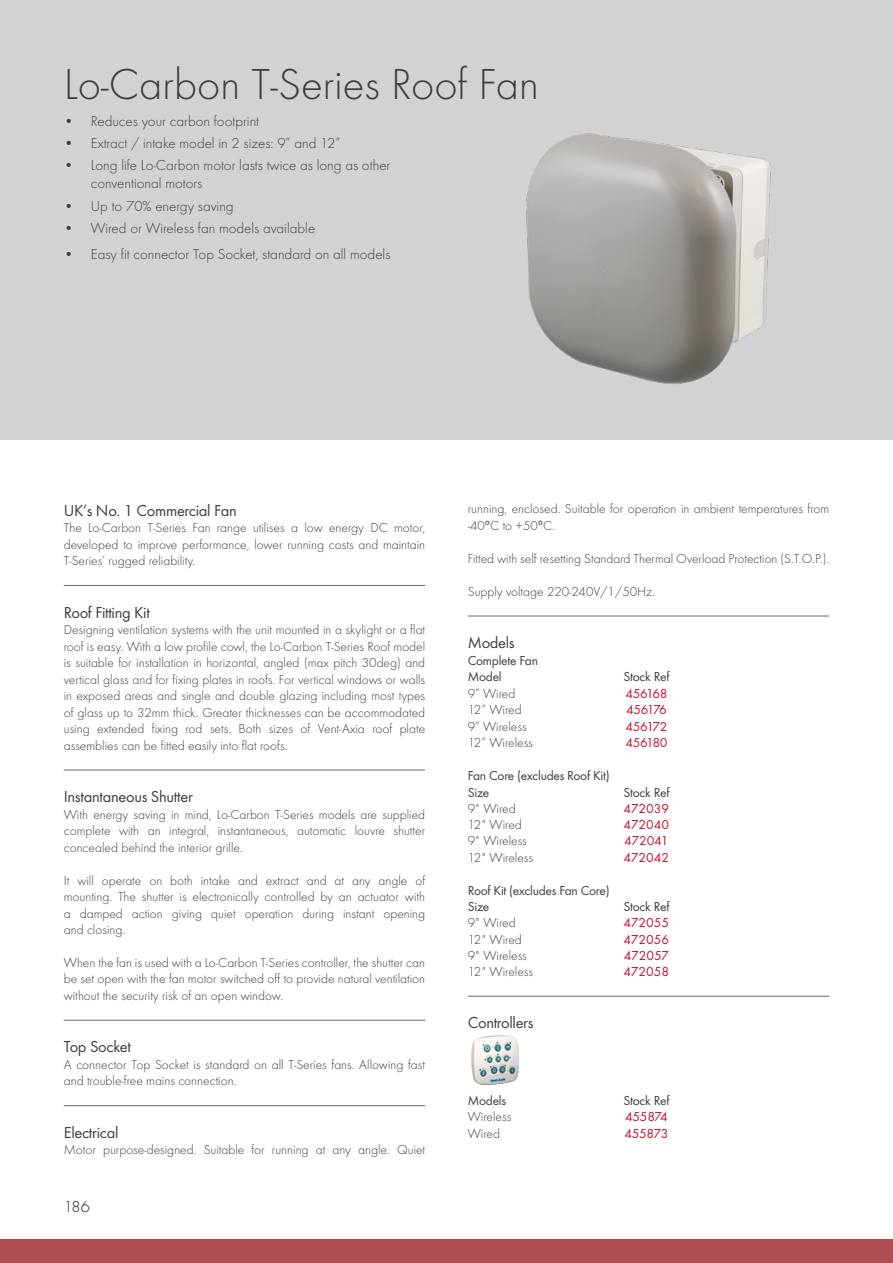
<style>
.page{position:relative;width:893px;height:1263px;background:#fff}
.page>*{position:absolute;margin:0;border:0;box-sizing:border-box;transform-origin:0 0}
.t1{font:300 45px "Futura T";color:#3e3e3f}
.t2{font:16.5px "Futura T";letter-spacing:-.02em;color:#3e3e3f}
.t3{font:300 16.5px "Futura T";color:#231f20}
.t4{font:300 15px/18px "Futura T";color:#3e3e3f}
.Table_Body{font:300 13.5px/16.5px "Futura T";color:#3e3e3f;text-align:justify}
.Table_Body-2{font:13.5px/16.5px "Futura T";letter-spacing:-.02em;color:#3e3e3f}
.Table_Body-3{font:13.5px "Futura T";letter-spacing:-.02em;color:#c3102f}
</style>
<div class="page">
<div style="left:0;top:1239px;width:893px;height:24px;background:#ad4f50"></div>
<div style="left:0;top:0;width:893px;height:440px;background:#d1d2d4"></div>
<hr style="left:64px;top:585px;width:361px;height:1px;background:#69696c">
<hr style="left:64px;top:770px;width:361px;height:1px;background:#69696c">
<hr style="left:64px;top:1020px;width:361px;height:1px;background:#69696c">
<hr style="left:64px;top:1105px;width:361px;height:1px;background:#69696c">
<hr style="left:468px;top:616px;width:361px;height:1px;background:#69696c">
<hr style="left:468px;top:996px;width:361px;height:1px;background:#69696c">
<img style="left:471px;top:1035px;width:48px;height:50px">
<img style="left:526px;top:133px;width:245px;height:251px">
<p class="t1" style="left:64px;top:58px;width:477px">Lo-Carbon T-Series Roof Fan</p>
<p class="t4" style="left:64px;top:112px;width:197px">• Reduces your carbon footprint</p>
<p class="t4" style="left:64px;top:134px;width:278px">• Extract / intake model in 2 sizes: 9” and 12”</p>
<p class="t4" style="left:91px;top:156px;width:301px;text-indent:-27px">• Long life Lo-Carbon motor lasts twice as long as other conventional motors</p>
<p class="t4" style="left:64px;top:197px;width:171px">• Up to 70% energy saving</p>
<p class="t4" style="left:64px;top:219px;width:253px">• Wired or Wireless fan models available</p>
<p class="t4" style="left:64px;top:245px;width:328px">• Easy fit connector Top Socket, standard on all models</p>
<p class="t2" style="left:64px;top:501px;width:174px">UK’s No. 1 Commercial Fan</p>
<p class="Table_Body" style="left:64px;top:519px;width:363px">The Lo-Carbon T-Series Fan range utilises a low energy DC motor, developed to improve performance, lower running costs and maintain T-Series’ rugged reliability.</p>
<p class="t2" style="left:64px;top:603px;width:88px">Roof Fitting Kit</p>
<p class="Table_Body" style="left:64px;top:621px;width:363px">Designing ventilation systems with the unit mounted in a skylight or a flat roof is easy. With a low profile cowl, the Lo-Carbon T-Series Roof model is suitable for installation in horizontal, angled (max pitch 30deg) and vertical glass and for fixing plates in roofs. For vertical windows or walls in exposed areas and single and double glazing including most types of glass up to 32mm thick. Greater thicknesses can be accommodated using extended fixing rod sets. Both sizes of Vent-Axia roof plate assemblies can be fitted easily into flat roofs.</p>
<p class="t2" style="left:64px;top:787px;width:131px">Instantaneous Shutter</p>
<p class="Table_Body" style="left:64px;top:806px;width:363px">With energy saving in mind, Lo-Carbon T-Series models are supplied complete with an integral, instantaneous, automatic louvre shutter concealed behind the interior grille.</p>
<p class="Table_Body" style="left:64px;top:872px;width:363px">It will operate on both intake and extract and at any angle of mounting. The shutter is electronically controlled by an actuator with a damped action giving quiet operation during instant opening and closing.</p>
<p class="Table_Body" style="left:64px;top:954px;width:363px">When the fan is used with a Lo-Carbon T-Series controller, the shutter can be set open with the fan motor switched off to provide natural ventilation without the security risk of an open window.</p>
<p class="t2" style="left:64px;top:1037px;width:69px">Top Socket</p>
<p class="Table_Body" style="left:64px;top:1056px;width:363px">A connector Top Socket is standard on all T-Series fans. Allowing fast and trouble-free mains connection.</p>
<p class="t2" style="left:64px;top:1123px;width:56px">Electrical</p>
<p class="Table_Body" style="left:64px;top:1141px;width:363px">Motor purpose-designed. Suitable for running at any angle. Quiet</p>
<p class="t3" style="left:64px;top:1197px;width:27px">186</p>
<p class="Table_Body" style="left:468px;top:500px;width:363px">running, enclosed. Suitable for operation in ambient temperatures from -40°C to +50°C.</p>
<p class="Table_Body" style="left:468px;top:550px;width:363px">Fitted with self resetting Standard Thermal Overload Protection (S.T.O.P.).</p>
<p class="Table_Body" style="left:468px;top:583px;width:189px">Supply voltage 220-240V/1/50Hz.</p>
<p class="t2" style="left:468px;top:633px;width:48px">Models</p>
<p class="Table_Body-2" style="left:468px;top:652px;width:72px">Complete Fan</p>
<p class="Table_Body-2" style="left:468px;top:668px;width:35px">Model</p>
<p class="Table_Body-2" style="left:623px;top:668px;width:48px">Stock Ref</p>
<p class="Table_Body" style="left:468px;top:685px;width:49px">9” Wired</p>
<p class="Table_Body-3" style="left:625px;top:685px;width:44px">456168</p>
<p class="Table_Body" style="left:468px;top:701px;width:55px">12” Wired</p>
<p class="Table_Body-3" style="left:626px;top:702px;width:42px">456176</p>
<p class="Table_Body" style="left:468px;top:718px;width:60px">9” Wireless</p>
<p class="Table_Body-3" style="left:625px;top:718px;width:44px">456172</p>
<p class="Table_Body" style="left:468px;top:734px;width:67px">12” Wireless</p>
<p class="Table_Body-3" style="left:625px;top:735px;width:44px">456180</p>
<p class="Table_Body-2" style="left:468px;top:767px;width:143px">Fan Core (excludes Roof Kit)</p>
<p class="Table_Body-2" style="left:468px;top:784px;width:23px">Size</p>
<p class="Table_Body-2" style="left:623px;top:784px;width:48px">Stock Ref</p>
<p class="Table_Body" style="left:468px;top:800px;width:49px">9" Wired</p>
<p class="Table_Body-3" style="left:624px;top:801px;width:47px">472039</p>
<p class="Table_Body" style="left:468px;top:816px;width:56px">12" Wired</p>
<p class="Table_Body-3" style="left:624px;top:817px;width:47px">472040</p>
<p class="Table_Body" style="left:468px;top:832px;width:61px">9" Wireless</p>
<p class="Table_Body-3" style="left:624px;top:833px;width:46px">472041</p>
<p class="Table_Body" style="left:468px;top:849px;width:67px">12" Wireless</p>
<p class="Table_Body-3" style="left:624px;top:849px;width:47px">472042</p>
<p class="Table_Body-2" style="left:468px;top:882px;width:143px">Roof Kit (excludes Fan Core)<br>Size</p>
<p class="Table_Body-2" style="left:623px;top:898px;width:48px">Stock Ref</p>
<p class="Table_Body" style="left:468px;top:914px;width:49px">9" Wired</p>
<p class="Table_Body-3" style="left:624px;top:915px;width:47px">472055</p>
<p class="Table_Body" style="left:468px;top:931px;width:56px">12" Wired</p>
<p class="Table_Body-3" style="left:624px;top:931px;width:47px">472056</p>
<p class="Table_Body" style="left:468px;top:947px;width:61px">9" Wireless</p>
<p class="Table_Body-3" style="left:624px;top:947px;width:47px">472057</p>
<p class="Table_Body" style="left:468px;top:963px;width:67px">12" Wireless</p>
<p class="Table_Body-3" style="left:624px;top:963px;width:47px">472058</p>
<p class="t2" style="left:468px;top:1013px;width:67px">Controllers</p>
<p class="Table_Body-2" style="left:468px;top:1092px;width:40px">Models</p>
<p class="Table_Body-2" style="left:623px;top:1092px;width:48px">Stock Ref</p>
<p class="Table_Body" style="left:468px;top:1108px;width:45px">Wireless</p>
<p class="Table_Body-3" style="left:625px;top:1109px;width:44px">455874</p>
<p class="Table_Body" style="left:468px;top:1125px;width:34px">Wired</p>
<p class="Table_Body-3" style="left:624px;top:1125px;width:46px">455873</p>
</div>
